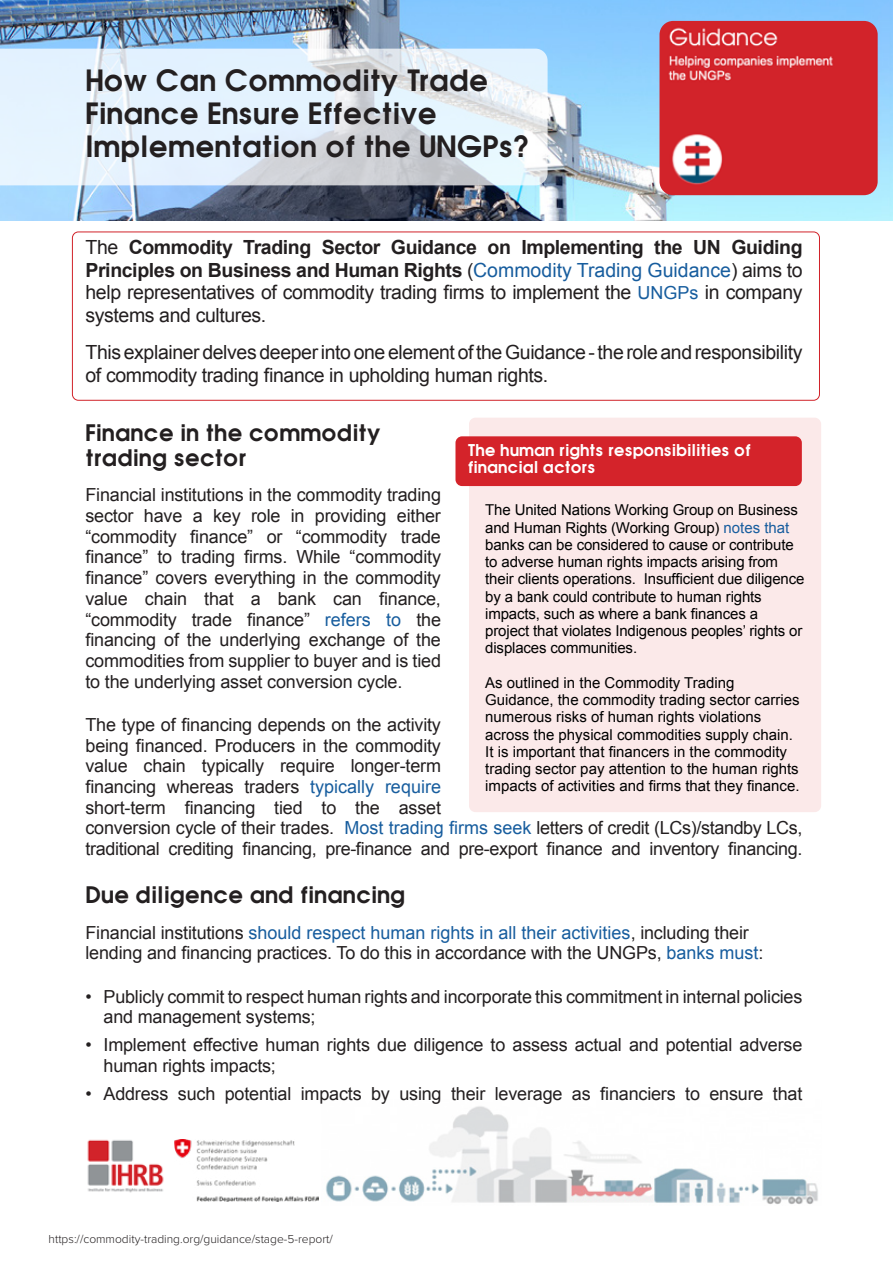
<style>
.page{position:relative;width:893px;height:1263px;background:#fff}
.page>*{position:absolute;margin:0;border:0;box-sizing:border-box;transform-origin:0 0}
.t1{font:700 27px/33px "Avant Garde";color:#231f20}
.t2{font:700 21px/24.2px "Avant Garde";color:#231f20}
.t3{font:19.5px/22.5px "Arial";letter-spacing:-.02em;color:#231f20;text-align:justify}
.t4{font:18px/20.7px "Arial";letter-spacing:-.01em;color:#231f20}
.t5{font:15px/17.2px "Arial";letter-spacing:-.01em;color:#000}
.t6{font:700 15px/17.2px "Avant Garde";color:#fff}
.t7{font:300 12px "Proxima Nova";color:#231f20}
.s1{font-weight:700}
.s2{color:#175d9e}
.s3{font-size:18px;color:#175d9e}
</style>
<div class="page">
<img style="left:326px;top:1106px;width:492px;height:98px">
<img style="left:0;top:0;width:892px;height:220px">
<svg style="left:0;top:49px;width:548px;height:136px;background:#e0ebf4"></svg>
<img style="left:659px;top:21px;width:219px;height:174px">
<div style="left:72px;top:232px;width:748px;height:168px;border:1px solid #d1232a;border-radius:6px"></div>
<div style="left:469px;top:418px;width:352px;height:394px;background:#fbe9e9;border-radius:7px"></div>
<div style="left:455px;top:436px;width:347px;height:50px;background:#d4232a;border-radius:7px"></div>
<img style="left:175px;top:1139px;width:143px;height:62px">
<img style="left:87px;top:1139px;width:77px;height:54px">
<h1 class="t1" style="left:86px;top:63px;width:445px">How Can Commodity Trade<br>Finance Ensure Effective<br>Implementation of the UNGPs?</h1>
<p class="t3" style="left:86px;top:237px;width:719px">The <span class="s1">Commodity Trading Sector Guidance on Implementing the UN Guiding Principles on Business and Human Rights</span> (<span class="s2">Commodity Trading Guidance</span>) aims to help representatives of commodity trading firms to implement the <span class="s3">UNGPs</span> in company systems and cultures.</p>
<p class="t3" style="left:86px;top:341px;width:718px">This explainer delves deeper into one element of the Guidance - the role and responsibility of commodity trading finance in upholding human rights.</p>
<p class="t2" style="left:86px;top:421px;width:297px">Finance in the commodity trading sector</p>
<p class="t4" style="left:86px;top:485px;width:357px;text-align:justify">Financial institutions in the commodity trading sector have a key role in providing either “commodity finance” or “commodity trade finance” to trading firms. While “commodity finance” covers everything in the commodity value chain that a bank can finance, “commodity trade finance” <span class="s2">refers to</span> the financing of the underlying exchange of the commodities from supplier to buyer and is tied to the underlying asset conversion cycle.</p>
<p class="t4" style="left:86px;top:714px;width:718px">The type of financing depends on the activity<br>being financed. Producers in the commodity<br>value chain typically require longer-term<br>financing whereas traders <span class="s2">typically require<br></span>short-term financing tied to the asset<br>conversion cycle of their trades. <span class="s2">Most trading firms seek</span> letters of credit (LCs)/standby LCs, traditional crediting financing, pre-finance and pre-export finance and inventory financing.</p>
<p class="t2" style="left:86px;top:882px;width:321px">Due diligence and financing</p>
<p class="t4" style="left:86px;top:922px;width:679px">Financial institutions <span class="s2">should respect human rights in all their activities</span>, including their lending and financing practices. To do this in accordance with the UNGPs, <span class="s2">banks must</span>:</p>
<p class="t4" style="left:104px;top:986px;width:700px;text-indent:-18px">• Publicly commit to respect human rights and incorporate this commitment in internal policies and management systems;</p>
<p class="t4" style="left:104px;top:1035px;width:700px;text-indent:-18px">• Implement effective human rights due diligence to assess actual and potential adverse human rights impacts;</p>
<p class="t4" style="left:86px;top:1084px;width:718px">• Address such potential impacts by using their leverage as financiers to ensure that</p>
<p class="t6" style="left:468px;top:441px;width:285px">The human rights responsibilities of financial actors</p>
<p class="t5" style="left:485px;top:502px;width:321px">The United Nations Working Group on Business and Human Rights (Working Group) <span class="s2">notes that </span>banks can be considered to cause or contribute to adverse human rights impacts arising from their clients operations. Insufficient due diligence by a bank could contribute to human rights impacts, such as where a bank finances a project that violates Indigenous peoples’ rights or displaces communities.</p>
<p class="t5" style="left:485px;top:674px;width:316px">As outlined in the Commodity Trading Guidance, the commodity trading sector carries numerous risks of human rights violations across the physical commodities supply chain.<br>It is important that financers in the commodity trading sector pay attention to the human rights impacts of activities and firms that they finance.</p>
<p class="t7" style="left:49px;top:1230px;width:286px">https://commodity-trading.org/guidance/stage-5-report/</p>
</div>
